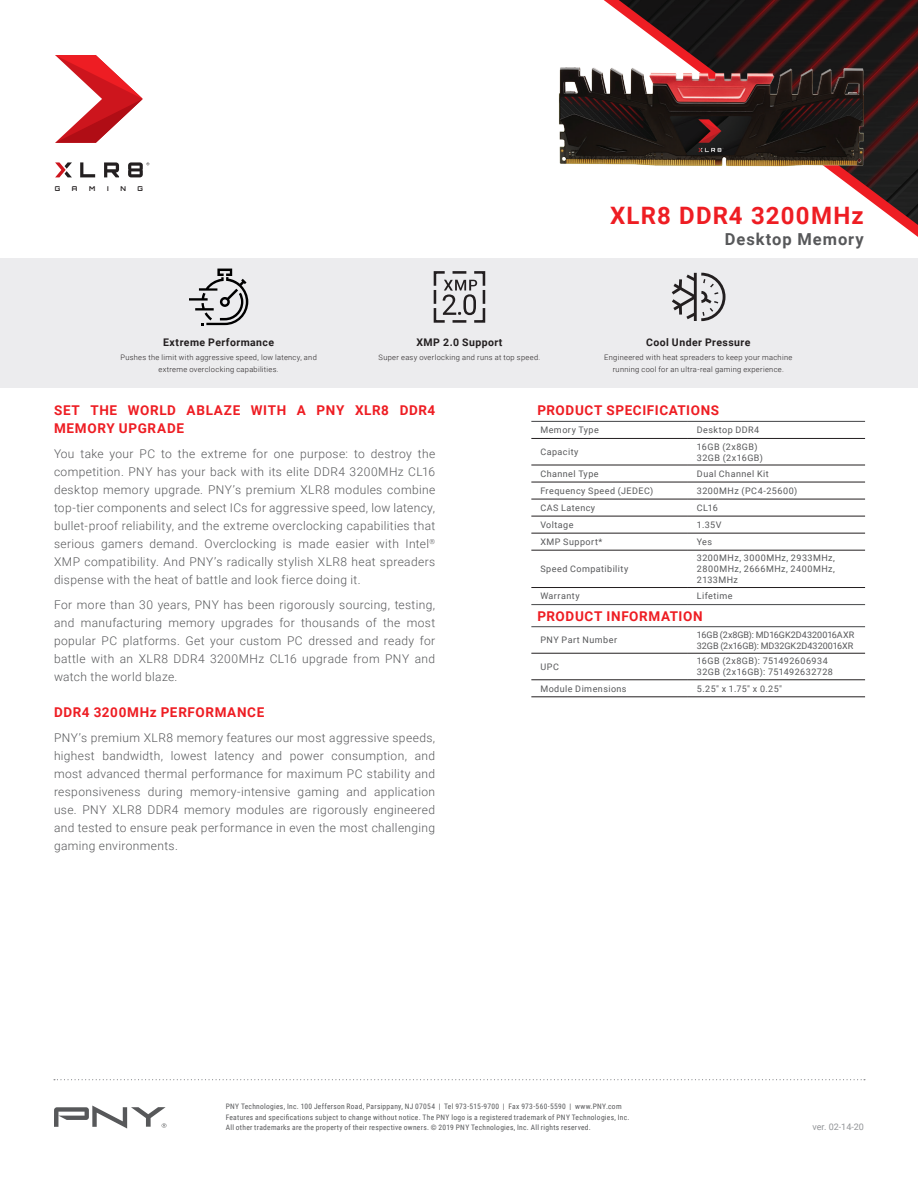
<style>
.page{position:relative;width:918px;height:1188px;background:#fff}
.page>*{position:absolute;margin:0;border:0;box-sizing:border-box;transform-origin:0 0}
.H1_-_Product_Name{font:700 24px "Roboto";letter-spacing:.05em;color:#ee1d23}
.H2_-_Product_Subtitl{font:700 16.5px "Roboto";letter-spacing:.055em;color:#57585a}
.H3{font:700 13.5px/18px "Roboto";letter-spacing:.045em;color:#ee1d23}
.Body_Text{font:300 12px/18px "Roboto";letter-spacing:.03em;color:#57585a;text-align:justify}
.Icon_Title{font:700 10.5px "Roboto";letter-spacing:.045em;color:#231f20}
.Body_Text_-_specs{font:9px/10.8px "Roboto";letter-spacing:.05em;color:#57585a}
.Body_Text_-_specs-2{font:9px/10.8px "Roboto";color:#57585a}
.t1{font:9px "Roboto";color:#939598}
.t2{font:7.5px "Roboto Condensed";letter-spacing:.035em;color:#57585a}
.Icon_Text{font:300 7.5px/12px "Roboto";letter-spacing:.04em;color:#231f20;text-align:center}
.t3{font:700 6.6px "Orbitron";color:#231f20}
</style>
<div class="page">
<img style="left:619px;top:0;width:299px;height:225px">
<div style="left:0;top:258px;width:918px;height:130px;background:#ececee"></div>
<svg style="left:54px;top:1079px;width:811px;height:1px"></svg>
<img style="left:558px;top:68px;width:305px;height:100px">
<svg style="left:55px;top:55px;width:88px;height:88px"></svg>
<svg style="left:80px;top:162px;width:15px;height:15px"></svg>
<svg style="left:104px;top:162px;width:15px;height:15px"></svg>
<svg style="left:55px;top:162px;width:17px;height:15px"></svg>
<svg style="left:128px;top:162px;width:21px;height:15px"></svg>
<svg style="left:189px;top:269px;width:59px;height:56px"></svg>
<svg style="left:433px;top:271px;width:53px;height:52px"></svg>
<svg style="left:671px;top:272px;width:55px;height:50px"></svg>
<svg style="left:54px;top:1106px;width:112px;height:23px"></svg>
<hr style="left:531px;top:438px;width:157px;height:1px;background:#231f20">
<hr style="left:531px;top:465px;width:157px;height:1px;background:#231f20">
<hr style="left:531px;top:550px;width:157px;height:1px;background:#231f20">
<hr style="left:688px;top:438px;width:177px;height:1px;background:#231f20">
<hr style="left:688px;top:465px;width:177px;height:1px;background:#231f20">
<hr style="left:688px;top:550px;width:177px;height:1px;background:#231f20">
<hr style="left:531px;top:626px;width:157px;height:1px;background:#57585a">
<hr style="left:688px;top:626px;width:177px;height:1px;background:#57585a">
<hr style="left:531px;top:587px;width:157px;height:1px;background:#231f20">
<hr style="left:688px;top:587px;width:177px;height:1px;background:#231f20">
<hr style="left:531px;top:604px;width:157px;height:1px;background:#57585a">
<hr style="left:688px;top:604px;width:177px;height:1px;background:#57585a">
<hr style="left:531px;top:499px;width:157px;height:1px;background:#231f20">
<hr style="left:688px;top:499px;width:177px;height:1px;background:#231f20">
<hr style="left:531px;top:516px;width:157px;height:1px;background:#231f20">
<hr style="left:688px;top:516px;width:177px;height:1px;background:#231f20">
<hr style="left:531px;top:533px;width:157px;height:1px;background:#231f20">
<hr style="left:688px;top:533px;width:177px;height:1px;background:#231f20">
<hr style="left:531px;top:421px;width:157px;height:1px;background:#57585a">
<hr style="left:688px;top:421px;width:177px;height:1px;background:#57585a">
<hr style="left:531px;top:482px;width:157px;height:1px;background:#231f20">
<hr style="left:688px;top:482px;width:177px;height:1px;background:#231f20">
<hr style="left:531px;top:697px;width:157px;height:1px;background:#231f20">
<hr style="left:688px;top:697px;width:177px;height:1px;background:#231f20">
<hr style="left:531px;top:653px;width:157px;height:1px;background:#231f20">
<hr style="left:688px;top:653px;width:177px;height:1px;background:#231f20">
<hr style="left:531px;top:680px;width:157px;height:1px;background:#231f20">
<hr style="left:688px;top:680px;width:177px;height:1px;background:#231f20">
<p class="t3" style="left:55px;top:185px;width:7px">G</p>
<p class="t3" style="left:72px;top:185px;width:7px">A</p>
<p class="t3" style="left:89px;top:185px;width:8px">M</p>
<p class="t3" style="left:107px;top:185px;width:3px">I</p>
<p class="t3" style="left:120px;top:185px;width:7px">N</p>
<p class="t3" style="left:138px;top:185px;width:7px">G</p>
<p class="Icon_Title" style="left:163px;top:335px;width:113px">Extreme Performance</p>
<p class="Icon_Text" style="left:120px;top:351px;width:198px">Pushes the limit with aggressive speed, low latency, and extreme overclocking capabilities.</p>
<p class="Icon_Title" style="left:416px;top:335px;width:88px">XMP 2.0 Support</p>
<p class="Icon_Text" style="left:379px;top:351px;width:163px">Super easy overlocking and runs at top speed.</p>
<p class="H1_-_Product_Name" style="left:610px;top:199px;width:255px">XLR8 DDR4 3200MHz</p>
<p class="H2_-_Product_Subtitl" style="left:725px;top:228px;width:140px">Desktop Memory</p>
<p class="Icon_Title" style="left:646px;top:335px;width:106px">Cool Under Pressure</p>
<p class="Icon_Text" style="left:604px;top:351px;width:190px">Engineered with heat spreaders to keep your machine running cool for an ultra-real gaming experience.</p>
<p class="H3" style="left:54px;top:401px;width:383px">SET THE WORLD ABLAZE WITH A PNY XLR8 DDR4<br>MEMORY UPGRADE</p>
<p class="Body_Text" style="left:54px;top:444px;width:383px">You take your PC to the extreme for one purpose: to destroy the competition. PNY has your back with its elite DDR4 3200MHz CL16 desktop memory upgrade. PNY’s premium XLR8 modules combine top-tier components and select ICs for aggressive speed, low latency, bullet-proof reliability, and the extreme overclocking capabilities that serious gamers demand. Overclocking is made easier with Intel<sup>® </sup>XMP compatibility. And PNY’s radically stylish XLR8 heat spreaders dispense with the heat of battle and look fierce doing it.</p>
<p class="Body_Text" style="left:54px;top:595px;width:383px">For more than 30 years, PNY has been rigorously sourcing, testing, and manufacturing memory upgrades for thousands of the most popular PC platforms. Get your custom PC dressed and ready for battle with an XLR8 DDR4 3200MHz CL16 upgrade from PNY and watch the world blaze.</p>
<p class="H3" style="left:54px;top:703px;width:212px">DDR4 3200MHz PERFORMANCE</p>
<p class="Body_Text" style="left:54px;top:728px;width:383px">PNY’s premium XLR8 memory features our most aggressive speeds, highest bandwidth, lowest latency and power consumption, and most advanced thermal performance for maximum PC stability and responsiveness during memory-intensive gaming and application use. PNY XLR8 DDR4 memory modules are rigorously engineered and tested to ensure peak performance in even the most challenging gaming environments.</p>
<p class="H3" style="left:537px;top:401px;width:183px">PRODUCT SPECIFICATIONS</p>
<p class="Body_Text_-_specs" style="left:540px;top:424px;width:60px">Memory Type</p>
<p class="Body_Text_-_specs" style="left:697px;top:424px;width:64px">Desktop DDR4</p>
<p class="Body_Text_-_specs" style="left:540px;top:446px;width:40px">Capacity</p>
<p class="Body_Text_-_specs" style="left:697px;top:441px;width:67px">16GB (2x8GB)<br>32GB (2x16GB)</p>
<p class="Body_Text_-_specs" style="left:540px;top:468px;width:60px">Channel Type</p>
<p class="Body_Text_-_specs" style="left:697px;top:468px;width:73px">Dual Channel Kit</p>
<p class="Body_Text_-_specs" style="left:540px;top:485px;width:114px">Frequency Speed (JEDEC)</p>
<p class="Body_Text_-_specs" style="left:697px;top:485px;width:102px">3200MHz (PC4-25600)</p>
<p class="Body_Text_-_specs" style="left:540px;top:502px;width:56px">CAS Latency</p>
<p class="Body_Text_-_specs" style="left:697px;top:502px;width:23px">CL16</p>
<p class="Body_Text_-_specs" style="left:540px;top:519px;width:35px">Voltage</p>
<p class="Body_Text_-_specs" style="left:697px;top:519px;width:26px">1.35V</p>
<p class="Body_Text_-_specs" style="left:540px;top:536px;width:64px">XMP Support*</p>
<p class="Body_Text_-_specs" style="left:697px;top:536px;width:17px">Yes</p>
<p class="Body_Text_-_specs" style="left:540px;top:563px;width:90px">Speed Compatibility</p>
<p class="Body_Text_-_specs" style="left:697px;top:552px;width:140px;text-align:justify">3200MHz, 3000MHz, 2933MHz, 2800MHz, 2666MHz, 2400MHz, 2133MHz</p>
<p class="Body_Text_-_specs" style="left:540px;top:590px;width:41px">Warranty</p>
<p class="Body_Text_-_specs" style="left:697px;top:590px;width:37px">Lifetime</p>
<p class="H3" style="left:537px;top:606px;width:167px">PRODUCT INFORMATION</p>
<p class="Body_Text_-_specs" style="left:540px;top:634px;width:78px">PNY Part Number</p>
<p class="Body_Text_-_specs-2" style="left:697px;top:629px;width:159px">16GB (2x8GB): MD16GK2D4320016AXR<br>32GB (2x16GB): MD32GK2D4320016XR</p>
<p class="Body_Text_-_specs" style="left:540px;top:661px;width:20px">UPC</p>
<p class="Body_Text_-_specs" style="left:697px;top:656px;width:138px">16GB (2x8GB): 751492606934<br>32GB (2x16GB): 751492632728</p>
<p class="Body_Text_-_specs" style="left:540px;top:683px;width:88px">Module Dimensions</p>
<p class="Body_Text_-_specs" style="left:697px;top:683px;width:87px">5.25" x 1.75" x 0.25"</p>
<p class="t2" style="left:226px;top:1101px;width:397px">PNY Technologies, Inc. 100 Jefferson Road, Parsippany, NJ 07054 | Tel 973-515-9700 | Fax 973-560-5590 | www.PNY.com</p>
<p class="t2" style="left:226px;top:1112px;width:405px">Features and specifications subject to change without notice. The PNY logo is a registered trademark of PNY Technologies, Inc.</p>
<p class="t2" style="left:226px;top:1122px;width:367px">All other trademarks are the property of their respective owners. © 2019 PNY Technologies, Inc. All rights reserved.</p>
<p class="t1" style="left:813px;top:1121px;width:53px">ver. 02-14-20</p>
</div>
